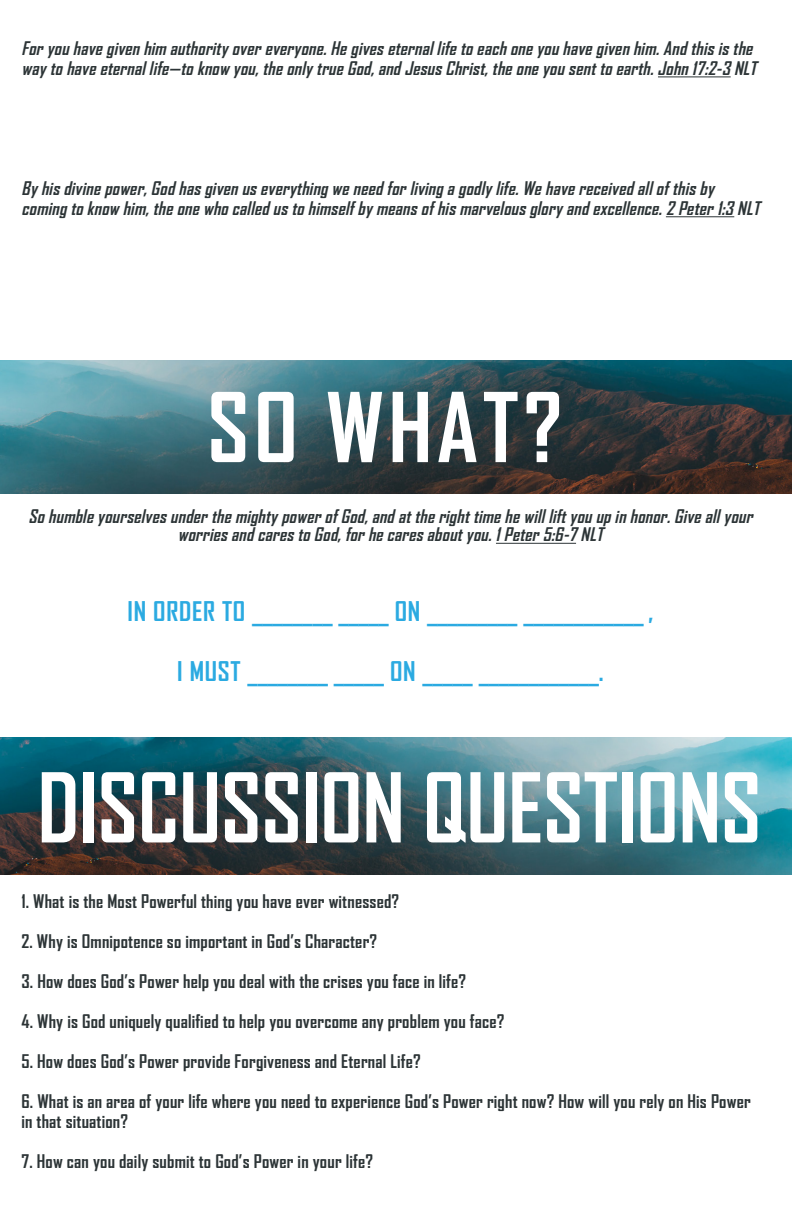
<style>
.page{position:relative;width:792px;height:1224px;background:#fff}
.page>*{position:absolute;margin:0;border:0;box-sizing:border-box;transform-origin:0 0}
.t1{font:700 92px "Agency FB";color:#fff;scale:.96 1}
.t2{font:700 92px "Agency FB";color:#fff}
.t3{font:700 26px "Agency FB";letter-spacing:.03em;color:#2baae1}
.t4{font:italic 700 18px/20px "Agency FB";color:#2c3436}
.t5{font:700 18px/20px "Agency FB";letter-spacing:.01em;color:#2c3436}
</style>
<div class="page">
<img style="left:0;top:738px;width:792px;height:137px">
<hr style="left:496px;top:543px;width:80px;height:1px;background:#2c3436">
<img style="left:0;top:360px;width:792px;height:134px">
<hr style="left:658px;top:76px;width:73px;height:1px;background:#2c3436">
<hr style="left:666px;top:216px;width:68px;height:1px;background:#2c3436">
<p class="t4" style="left:22px;top:38px;width:741px">Foryouhavegivenhim authorityovereveryone.Hegiveseternallifetoeachoneyouhavegivenhim.Andthisisthe waytohaveeternallife—toknow you,theonlytrueGod,andJesusChrist,theoneyousenttoearth.John17:2-3 NLT</p>
<p class="t4" style="left:22px;top:178px;width:744px">Byhisdivinepower,Godhasgivenuseverythingweneedforlivingagodlylife.Wehavereceivedallofthisby comingtoknow him,theonewhocalledustohimselfbymeansofhismarvelousgloryandexcellence.2 Peter1:3 NLT</p>
<p class="t2" style="left:207px;top:376px;width:356px">SO WHAT?</p>
<p class="t4" style="left:28px;top:507px;width:730px;line-height:18px;text-align:center">SohumbleyourselvesunderthemightypowerofGod,andattherighttimehewillliftyouupinhonor.Giveallyour worriesandcarestoGod,forhecaresaboutyou.1Peter5:6-7 NLT</p>
<p class="t3" style="left:128px;top:597px;width:527px">IN ORDER TO ________ _____ ON _________ ____________ ,</p>
<p class="t3" style="left:177px;top:657px;width:428px">I MUST ________ _____ ON _____ ____________.</p>
<p class="t1" style="left:38px;top:757px;width:755px">DISCUSSION QUESTIONS</p>
<p class="t5" style="left:22px;top:891px;width:379px">1. What is the Most Powerful thing you have ever witnessed?</p>
<p class="t5" style="left:22px;top:931px;width:357px">2. Why is Omnipotence so important in God’s Character?</p>
<p class="t5" style="left:22px;top:971px;width:446px">3. How does God’s Power help you deal with the crises you face in life?</p>
<p class="t5" style="left:22px;top:1011px;width:484px">4. Why is God uniquely qualified to help you overcome any problem you face?</p>
<p class="t5" style="left:22px;top:1051px;width:401px">5. How does God’s Power provide Forgiveness and Eternal Life?</p>
<p class="t5" style="left:22px;top:1091px;width:731px">6. What is an area of your life where you need to experience God’s Power right now? How will you rely on His Power in that situation?</p>
<p class="t5" style="left:22px;top:1151px;width:353px">7. How can you daily submit to God’s Power in your life?</p>
</div>
